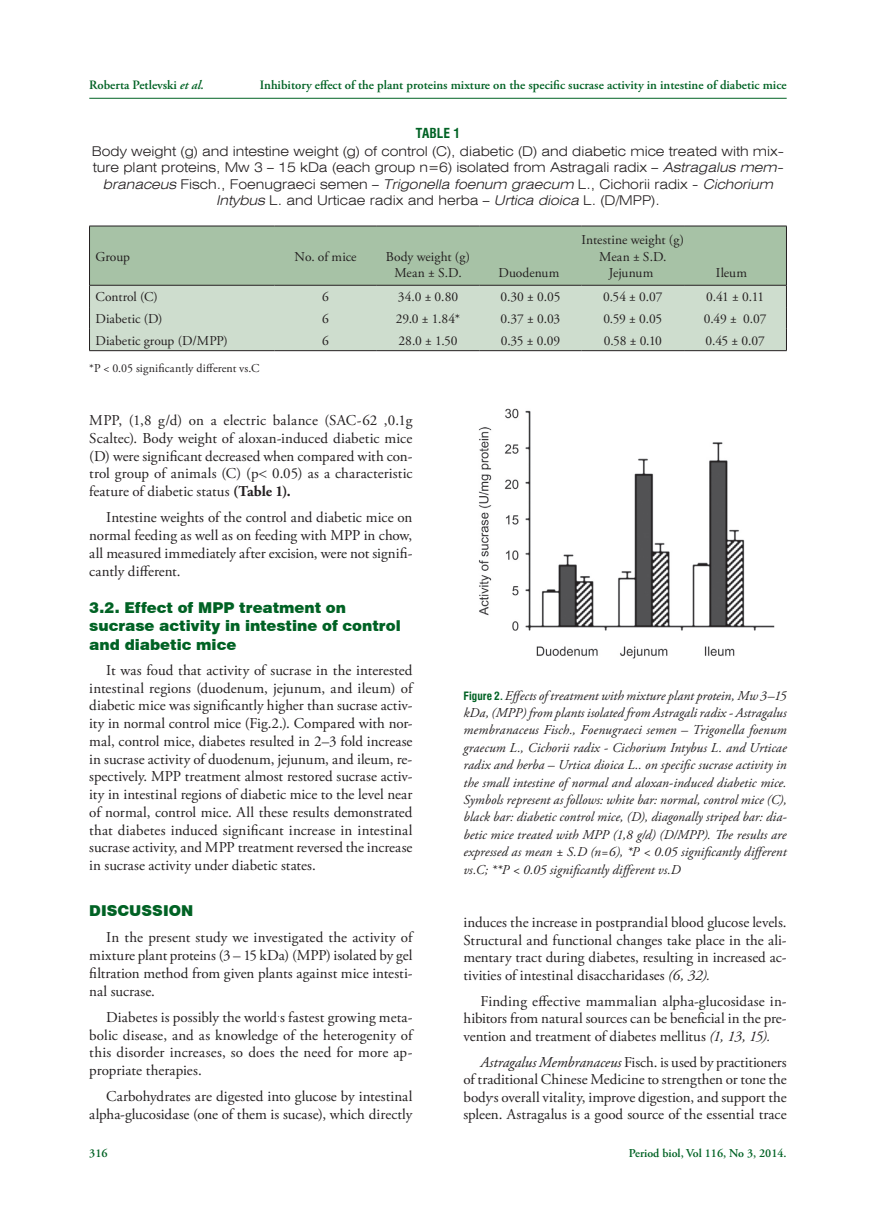
<style>
.page{position:relative;width:876px;height:1217px;background:#fff}
.page>*{position:absolute;margin:0;border:0;box-sizing:border-box;transform-origin:0 0}
.t1{font:15px/17.7px "Adobe Garamond Pro";color:#231f20;text-align:justify}
.t2{font:900 15px/18.3px "Swiss 721 BT";color:#006224}
.t3{font:italic 13.5px/17.4px "Adobe Garamond Pro";letter-spacing:.005em;color:#231f20;text-align:justify}
.t4{font:300 expanded 13.5px/16.2px "Swiss 721 BT";color:#231f20;text-align:center}
.t5{font:13.5px/16.2px "Adobe Garamond Pro";color:#231f20;text-align:center}
.t6{font:700 condensed 13.5px "Swiss 721 BT";color:#006224}
.t7{font:600 12.75px "Adobe Garamond Pro";color:#006224}
.t8{font:12px "Adobe Garamond Pro";letter-spacing:.01em;color:#231f20}
.t9{font:600 12px "Adobe Garamond Pro";color:#006224}
.s1{font-style:italic}
.s2{font-weight:700}
.s3{font-family:"Swiss 721 BT";font-weight:700;font-style:normal;font-stretch:condensed;font-size:11.25px;color:#006224}
</style>
<div class="page">
<hr style="left:89px;top:98px;width:698px;height:1px;background:#006224">
<svg style="left:89px;top:227px;width:698px;height:123px;background:#bacfba"></svg>
<hr style="left:89px;top:350px;width:185px;height:1px;background:#231f20">
<hr style="left:274px;top:350px;width:103px;height:1px;background:#231f20">
<hr style="left:377px;top:350px;width:102px;height:1px;background:#231f20">
<hr style="left:479px;top:350px;width:103px;height:1px;background:#231f20">
<hr style="left:582px;top:350px;width:102px;height:1px;background:#231f20">
<hr style="left:684px;top:350px;width:103px;height:1px;background:#231f20">
<hr style="left:89px;top:226px;width:185px;height:1px;background:#231f20">
<hr style="left:89px;top:226px;width:1px;height:59px;background:#231f20">
<hr style="left:274px;top:226px;width:103px;height:1px;background:#231f20">
<hr style="left:377px;top:226px;width:102px;height:1px;background:#231f20">
<hr style="left:479px;top:226px;width:103px;height:1px;background:#231f20">
<hr style="left:582px;top:226px;width:102px;height:1px;background:#231f20">
<hr style="left:684px;top:226px;width:103px;height:1px;background:#231f20">
<hr style="left:786px;top:226px;width:1px;height:59px;background:#231f20">
<hr style="left:89px;top:285px;width:185px;height:1px;background:#231f20">
<hr style="left:274px;top:285px;width:103px;height:1px;background:#231f20">
<hr style="left:377px;top:285px;width:102px;height:1px;background:#231f20">
<hr style="left:479px;top:285px;width:103px;height:1px;background:#231f20">
<hr style="left:582px;top:285px;width:102px;height:1px;background:#231f20">
<hr style="left:684px;top:285px;width:103px;height:1px;background:#231f20">
<img style="left:478px;top:408px;width:296px;height:251px">
<p class="t7" style="left:89px;top:78px;width:116px">Roberta Petlevski <span class="s1">et al.</span></p>
<p class="t7" style="left:260px;top:78px;width:528px">Inhibitory effect of the plant proteins mixture on the specific sucrase activity in intestine of diabetic mice</p>
<p class="t6" style="left:416px;top:125px;width:46px">TABLE 1</p>
<p class="t4" style="left:92px;top:143px;width:696px">Body weight (g) and intestine weight (g) of control (C), diabetic (D) and diabetic mice treated with mix&shy;ture plant proteins, Mw 3 – 15 kDa (each group n=6) isolated from Astragali radix – <span class="s1">Astragalus mem&shy;branaceus</span> F i s c h . , F o e n u g ra e c i s e m e n – <span class="s1">Trigonella foenum graecum</span> L . , C i c h o r i i ra d i x - <span class="s1">Cichorium Intybus</span> L. and Urticae radix and herba – <span class="s1">Urtica dioica</span> L. (D/MPP).</p>
<p class="t5" style="left:96px;top:248px;width:36px">Group</p>
<p class="t5" style="left:295px;top:248px;width:64px">No. of mice</p>
<p class="t5" style="left:386px;top:248px;width:86px">Body weight (g)<br>Mean ± S.D.</p>
<p class="t5" style="left:581px;top:232px;width:104px">Intestine weight (g)<br>Mean ± S.D.</p>
<p class="t5" style="left:498px;top:265px;width:62px">Duodenum</p>
<p class="t5" style="left:609px;top:265px;width:46px">Jejunum</p>
<p class="t5" style="left:716px;top:265px;width:33px">Ileum</p>
<p class="t5" style="left:96px;top:289px;width:64px">Control (C)</p>
<p class="t5" style="left:322px;top:289px;width:8px">6</p>
<p class="t5" style="left:398px;top:289px;width:62px">34.0 ± 0.80</p>
<p class="t5" style="left:500px;top:289px;width:62px">0.30 ± 0.05</p>
<p class="t5" style="left:603px;top:289px;width:61px">0.54 ± 0.07</p>
<p class="t5" style="left:706px;top:289px;width:59px">0.41 ± 0.11</p>
<p class="t5" style="left:96px;top:311px;width:69px">Diabetic (D)</p>
<p class="t5" style="left:322px;top:311px;width:8px">6</p>
<p class="t5" style="left:396px;top:311px;width:66px">29.0 ± 1.84*</p>
<p class="t5" style="left:501px;top:311px;width:61px">0.37 ± 0.03</p>
<p class="t5" style="left:603px;top:311px;width:61px">0.59 ± 0.05</p>
<p class="t5" style="left:704px;top:311px;width:64px">0.49 ± 0.07</p>
<p class="t5" style="left:96px;top:333px;width:134px">Diabetic group (D/MPP)</p>
<p class="t5" style="left:322px;top:333px;width:8px">6</p>
<p class="t5" style="left:398px;top:333px;width:61px">28.0 ± 1.50</p>
<p class="t5" style="left:501px;top:333px;width:61px">0.35 ± 0.09</p>
<p class="t5" style="left:604px;top:333px;width:60px">0.58 ± 0.10</p>
<p class="t5" style="left:706px;top:333px;width:61px">0.45 ± 0.07</p>
<p class="t8" style="left:89px;top:360px;width:172px">*P &lt; 0.05 significantly different vs.C</p>
<p class="t1" style="left:89px;top:412px;width:325px">MPP, (1,8 g/d) on a electric balance (SAC-62 ,0.1g Scaltec). Body weight of aloxan-induced diabetic mice (D) were significant decreased when compared with con&shy;trol group of animals (C) (p 0.05) as a characteristic feature of diabetic status <span class="s2">(Table 1).</span></p>
<p class="t1" style="left:89px;top:509px;width:325px;text-indent:17px">Intestine weights of the control and diabetic mice on normal feeding as well as on feeding with MPP in chow, all measured immediately after excision, were not signifi&shy;cantly different.</p>
<p class="t2" style="left:89px;top:598px;width:313px">3.2. Effect of MPP treatment on sucrase activity in intestine of control and diabetic mice</p>
<p class="t1" style="left:89px;top:661px;width:325px;text-indent:17px">It was foud that activity of sucrase in the interested intestinal regions (duodenum, jejunum, and ileum) of diabetic mice was significantly higher than sucrase activ&shy;ity in normal control mice (Fig.2.). Compared with nor&shy;mal, control mice, diabetes resulted in 2–3 fold increase in sucrase activity of duodenum, jejunum, and ileum, re&shy;spectively. MPP treatment almost restored sucrase activ&shy;ity in intestinal regions of diabetic mice to the level near of normal, control mice. All these results demonstrated that diabetes induced significant increase in intestinal sucrase activity, and MPP treatment reversed the increase in sucrase activity under diabetic states.</p>
<p class="t2" style="left:89px;top:901px;width:106px">DISCUSSION</p>
<p class="t1" style="left:89px;top:929px;width:325px;text-indent:17px">In the present study we investigated the activity of mixture plant proteins (3 – 15 kDa) (MPP) isolated by gel filtration method from given plants against mice intesti&shy;nal sucrase.</p>
<p class="t1" style="left:89px;top:1008px;width:325px;text-indent:17px">Diabetes is possibly the world<sup>.</sup>s fastest growing meta&shy;bolic disease, and as knowledge of the heterogenity of this disorder increases, so does the need for more ap&shy;propriate therapies.</p>
<p class="t1" style="left:89px;top:1087px;width:325px;text-align:right">Carbohydrates are digested into glucose by intestinal alpha-glucosidase (one of them is sucase), which directly</p>
<p class="t3" style="left:463px;top:686px;width:325px"><span class="s3">Figure 2.</span> Effects of treatment with mixture plant protein, Mw 3–15 kDa, (MPP) from plants isolated from Astragali radix - Astragalus membranaceus Fisch., Foenugraeci semen – Trigonella foenum graecum L., Cichorii radix - Cichorium Intybus L. and Urticae radix and herba – Urtica dioica L.. on specific sucrase activity in the small intestine of normal and aloxan-induced diabetic mice.<br>Symbols represent as follows: white bar: normal, control mice (C), black bar: diabetic control mice, (D), diagonally striped bar: dia&shy;betic mice treated with MPP (1,8 g/d) (D/MPP). The results are expressed as mean ± S.D (n=6), *P &lt; 0.05 significantly different vs.C; **P &lt; 0.05 significantly different vs.D</p>
<p class="t1" style="left:463px;top:913px;width:325px">induces the increase in postprandial blood glucose levels.<br>Structural and functional changes take place in the ali&shy;mentary tract during diabetes, resulting in increased ac&shy;tivities of intestinal disaccharidases <span class="s1">(6, 32).</span></p>
<p class="t1" style="left:463px;top:992px;width:325px;text-indent:17px">Finding effective mammalian alpha-glucosidase in&shy;hibitors from natural sources can be beneficial in the pre&shy;vention and treatment of diabetes mellitus <span class="s1">(1, 13, 15).</span></p>
<p class="t1" style="left:463px;top:1053px;width:325px;text-indent:17px"><span class="s1">Astragalus Membranaceus</span> Fisch. is used by practitioners of traditional Chinese Medicine to strengthen or tone the body<sup>,</sup>s overall vitality, improve digestion, and support the spleen. Astragalus is a good source of the essential trace</p>
<p class="t9" style="left:89px;top:1146px;width:20px">316</p>
<p class="t9" style="left:629px;top:1146px;width:159px">Period biol, Vol 116, No 3, 2014.</p>
</div>
